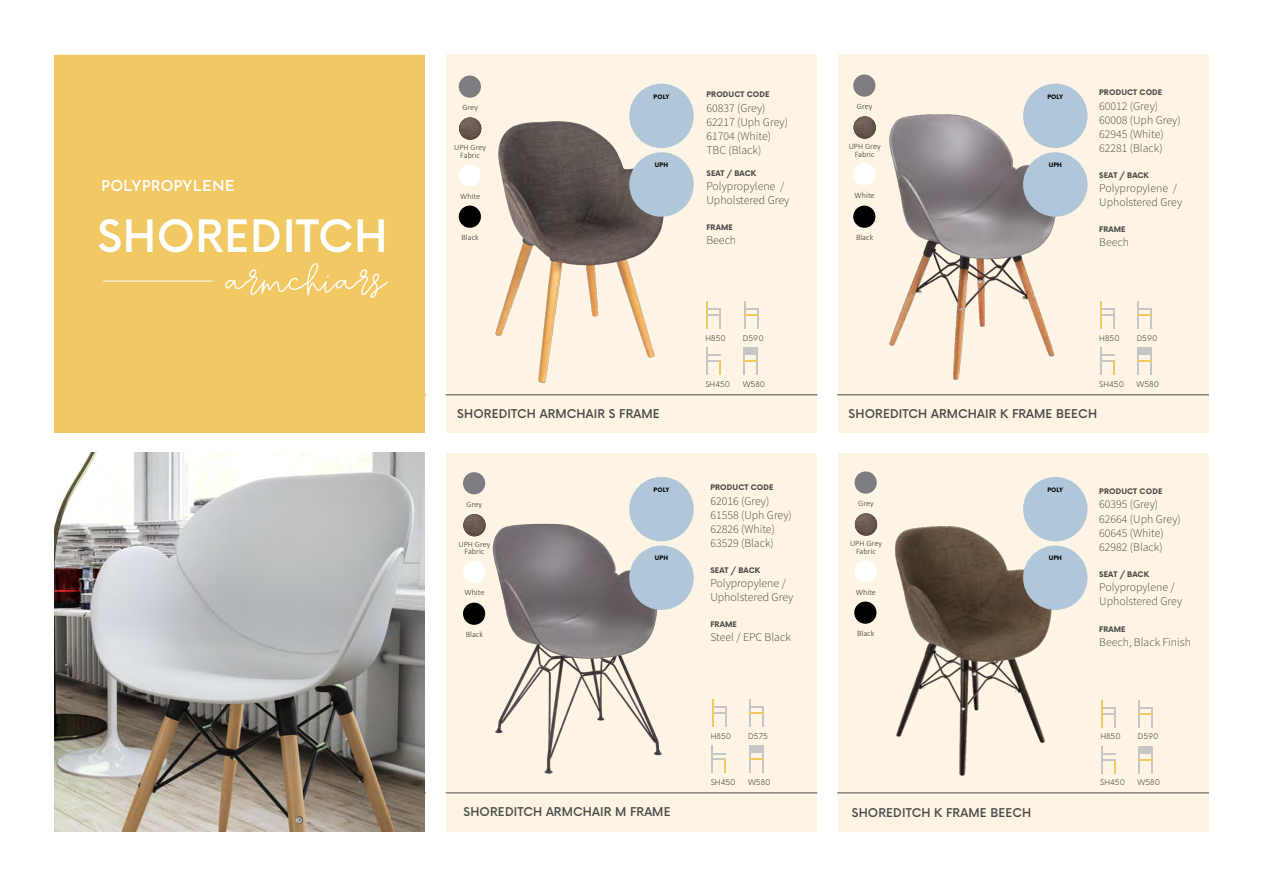
<style>
.page{position:relative;width:1263px;height:893px;background:#fff}
.page>*{position:absolute;margin:0;border:0;box-sizing:border-box;transform-origin:0 0}
.t1{font:55.5px "Oceanista";color:#fff}
.t2{font:500 43.5px "Now";letter-spacing:.015em;color:#fff}
.t3{font:600 15px "Josefin Sans";color:#fff}
.t4{font:300 11.85px/14.2px "Source Sans Pro";color:#4a4a49}
.t5{font:500 11.85px "Now";letter-spacing:.015em;color:#4a4a49}
.t6{font:300 8.25px/7.5px "Calibri";color:#3c3c3b;text-align:center}
.t7{font:300 7.65px "Now Alt";color:#3c3c3b}
.t8{font:700 7.5px "Now";letter-spacing:.01em;color:#4a4a49}
.t9{font:700 6px "Now";letter-spacing:.01em;color:#000}
</style>
<div class="page">
<div style="left:838px;top:453px;width:370px;height:378px;background:#fdf4e3"></div>
<div style="left:838px;top:55px;width:370px;height:378px;background:#fdf4e3"></div>
<div style="left:446px;top:453px;width:370px;height:378px;background:#fdf4e3"></div>
<div style="left:446px;top:55px;width:370px;height:378px;background:#fdf4e3"></div>
<hr style="left:54px;top:395px;width:372px;height:1px;background:#4a4a49">
<hr style="left:446px;top:395px;width:371px;height:1px;background:#4a4a49">
<hr style="left:837px;top:395px;width:372px;height:1px;background:#4a4a49">
<hr style="left:54px;top:793px;width:372px;height:1px;background:#4a4a49">
<hr style="left:446px;top:793px;width:371px;height:1px;background:#4a4a49">
<hr style="left:837px;top:793px;width:372px;height:1px;background:#4a4a49">
<img style="left:55px;top:453px;width:370px;height:378px">
<img style="left:495px;top:121px;width:174px;height:262px">
<img style="left:889px;top:114px;width:177px;height:266px">
<hr style="left:1137px;top:348px;width:2px;height:27px;background:#c6c6c6">
<hr style="left:1150px;top:348px;width:2px;height:27px;background:#c6c6c6">
<svg style="left:1138px;top:302px;width:14px;height:27px"></svg>
<svg style="left:1100px;top:302px;width:14px;height:27px"></svg>
<svg style="left:1100px;top:348px;width:14px;height:27px"></svg>
<svg style="left:1137px;top:361px;width:15px;height:1px"></svg>
<div style="left:1137px;top:348px;width:15px;height:7px;background:#c6c6c6"></div>
<hr style="left:706px;top:348px;width:2px;height:27px;background:#c6c6c6">
<hr style="left:719px;top:309px;width:2px;height:20px;background:#c6c6c6">
<svg style="left:708px;top:309px;width:11px;height:7px"></svg>
<svg style="left:744px;top:302px;width:14px;height:27px"></svg>
<hr style="left:706px;top:302px;width:2px;height:27px;background:#f2c864">
<svg style="left:708px;top:355px;width:13px;height:20px"></svg>
<svg style="left:744px;top:355px;width:14px;height:20px"></svg>
<div style="left:744px;top:348px;width:14px;height:7px;background:#c6c6c6"></div>
<img style="left:459px;top:117px;width:22px;height:23px;border-radius:11px">
<div style="left:459px;top:76px;width:22px;height:22px;background:#7e7b81;border-radius:50%"></div>
<div style="left:459px;top:164px;width:22px;height:22px;background:#fff;border-radius:50%"></div>
<div style="left:459px;top:206px;width:22px;height:22px;background:#000;border-radius:50%"></div>
<div style="left:853px;top:206px;width:22px;height:22px;background:#000;border-radius:50%"></div>
<div style="left:854px;top:602px;width:22px;height:22px;background:#000;border-radius:50%"></div>
<div style="left:463px;top:603px;width:22px;height:22px;background:#000;border-radius:50%"></div>
<img style="left:853px;top:116px;width:23px;height:23px;border-radius:11px">
<div style="left:853px;top:74px;width:22px;height:23px;background:#7e7b81;border-radius:50%"></div>
<div style="left:853px;top:163px;width:22px;height:22px;background:#fff;border-radius:50%"></div>
<img style="left:895px;top:525px;width:160px;height:251px">
<hr style="left:1114px;top:707px;width:2px;height:20px;background:#c6c6c6">
<svg style="left:1103px;top:707px;width:11px;height:8px"></svg>
<svg style="left:1139px;top:700px;width:14px;height:27px"></svg>
<hr style="left:1101px;top:700px;width:2px;height:27px;background:#f2c864">
<svg style="left:1101px;top:746px;width:14px;height:27px"></svg>
<svg style="left:1139px;top:753px;width:14px;height:20px"></svg>
<div style="left:1139px;top:746px;width:14px;height:7px;background:#c6c6c6"></div>
<img style="left:855px;top:513px;width:22px;height:23px;border-radius:11px">
<div style="left:854px;top:471px;width:23px;height:23px;background:#7e7b81;border-radius:50%"></div>
<div style="left:854px;top:560px;width:23px;height:22px;background:#fff;border-radius:50%"></div>
<img style="left:475px;top:522px;width:194px;height:252px">
<svg style="left:749px;top:700px;width:14px;height:27px"></svg>
<svg style="left:712px;top:700px;width:14px;height:27px"></svg>
<svg style="left:712px;top:746px;width:14px;height:27px"></svg>
<svg style="left:749px;top:753px;width:14px;height:20px"></svg>
<div style="left:749px;top:746px;width:14px;height:7px;background:#c6c6c6"></div>
<img style="left:463px;top:514px;width:22px;height:22px;border-radius:11px">
<div style="left:463px;top:472px;width:22px;height:22px;background:#7e7b81;border-radius:50%"></div>
<div style="left:463px;top:561px;width:22px;height:22px;background:#fff;border-radius:50%"></div>
<div style="left:54px;top:55px;width:371px;height:378px;background:#f2c864"></div>
<hr style="left:103px;top:281px;width:109px;height:1px;background:#fff">
<div style="left:629px;top:477px;width:65px;height:64px;background:#afc7d8;border-radius:50%"></div>
<div style="left:1023px;top:477px;width:64px;height:64px;background:#afc7d8;border-radius:50%"></div>
<div style="left:1023px;top:84px;width:64px;height:64px;background:#afc7d8;border-radius:50%"></div>
<div style="left:629px;top:84px;width:65px;height:64px;background:#afc7d8;border-radius:50%"></div>
<div style="left:629px;top:545px;width:65px;height:65px;background:#afc7d8;border-radius:50%"></div>
<div style="left:1023px;top:545px;width:64px;height:65px;background:#afc7d8;border-radius:50%"></div>
<div style="left:1023px;top:152px;width:64px;height:65px;background:#afc7d8;border-radius:50%"></div>
<div style="left:629px;top:152px;width:65px;height:65px;background:#afc7d8;border-radius:50%"></div>
<p class="t3" style="left:101px;top:173px;width:135px">POLYPROPYLENE</p>
<h2 class="t2" style="left:98px;top:202px;width:291px">SHOREDITCH</h2>
<h1 class="t1" style="left:227px;top:254px;width:161px">armchiars</h1>
<p class="t8" style="left:706px;top:89px;width:65px">PRODUCT CODE</p>
<p class="t4" style="left:706px;top:101px;width:83px">60837 (Grey)<br>62217 (Uph Grey)<br>61704 (White)<br>TBC (Black)</p>
<p class="t8" style="left:706px;top:168px;width:51px">SEAT / BACK</p>
<p class="t4" style="left:706px;top:179px;width:85px">Polypropylene /<br>Upholstered Grey</p>
<p class="t8" style="left:706px;top:222px;width:28px">FRAME</p>
<p class="t4" style="left:706px;top:233px;width:31px">Beech</p>
<p class="t9" style="left:654px;top:92px;width:17px">POLY</p>
<p class="t9" style="left:1047px;top:92px;width:17px">POLY</p>
<p class="t6" style="left:857px;top:102px;width:17px">Grey</p>
<p class="t6" style="left:849px;top:143px;width:33px">UPH Grey<br>Fabric</p>
<p class="t6" style="left:855px;top:191px;width:22px">White</p>
<p class="t6" style="left:462px;top:103px;width:17px">Grey</p>
<p class="t6" style="left:454px;top:144px;width:33px">UPH Grey<br>Fabric</p>
<p class="t6" style="left:460px;top:192px;width:22px">White</p>
<p class="t6" style="left:462px;top:233px;width:19px">Black</p>
<p class="t6" style="left:856px;top:233px;width:19px">Black</p>
<p class="t9" style="left:655px;top:160px;width:15px">UPH</p>
<p class="t9" style="left:1049px;top:160px;width:15px">UPH</p>
<p class="t7" style="left:705px;top:332px;width:22px">H850</p>
<p class="t7" style="left:743px;top:332px;width:22px">D590</p>
<p class="t7" style="left:705px;top:378px;width:26px">SH450</p>
<p class="t7" style="left:743px;top:378px;width:24px">W580</p>
<p class="t8" style="left:1099px;top:87px;width:65px">PRODUCT CODE</p>
<p class="t4" style="left:1099px;top:98px;width:83px">60012 (Grey)<br>60008 (Uph Grey)<br>62945 (White)<br>62281 (Black)</p>
<p class="t8" style="left:1099px;top:169px;width:51px">SEAT / BACK</p>
<p class="t4" style="left:1099px;top:181px;width:85px">Polypropylene /<br>Upholstered Grey</p>
<p class="t8" style="left:1099px;top:224px;width:28px">FRAME</p>
<p class="t4" style="left:1099px;top:235px;width:31px">Beech</p>
<p class="t7" style="left:1099px;top:332px;width:22px">H850</p>
<p class="t7" style="left:1137px;top:332px;width:22px">D590</p>
<p class="t7" style="left:1099px;top:378px;width:26px">SH450</p>
<p class="t7" style="left:1136px;top:378px;width:24px">W580</p>
<p class="t5" style="left:457px;top:405px;width:204px">SHOREDITCH ARMCHAIR S FRAME</p>
<p class="t5" style="left:849px;top:405px;width:250px">SHOREDITCH ARMCHAIR K FRAME BEECH</p>
<p class="t8" style="left:710px;top:482px;width:65px">PRODUCT CODE</p>
<p class="t4" style="left:710px;top:494px;width:83px">62016 (Grey)<br>61558 (Uph Grey)<br>62826 (White)<br>63529 (Black)</p>
<p class="t8" style="left:710px;top:565px;width:51px">SEAT / BACK</p>
<p class="t4" style="left:710px;top:576px;width:85px">Polypropylene /<br>Upholstered Grey</p>
<p class="t8" style="left:710px;top:619px;width:28px">FRAME</p>
<p class="t4" style="left:710px;top:630px;width:82px">Steel / EPC Black</p>
<p class="t9" style="left:654px;top:485px;width:17px">POLY</p>
<p class="t9" style="left:1047px;top:485px;width:17px">POLY</p>
<p class="t6" style="left:858px;top:499px;width:17px">Grey</p>
<p class="t6" style="left:850px;top:540px;width:33px">UPH Grey<br>Fabric</p>
<p class="t6" style="left:856px;top:588px;width:22px">White</p>
<p class="t6" style="left:467px;top:500px;width:17px">Grey</p>
<p class="t6" style="left:458px;top:540px;width:33px">UPH Grey<br>Fabric</p>
<p class="t6" style="left:464px;top:589px;width:22px">White</p>
<p class="t9" style="left:655px;top:553px;width:15px">UPH</p>
<p class="t9" style="left:1049px;top:553px;width:15px">UPH</p>
<p class="t6" style="left:466px;top:630px;width:19px">Black</p>
<p class="t6" style="left:857px;top:629px;width:19px">Black</p>
<p class="t7" style="left:711px;top:730px;width:22px">H850</p>
<p class="t7" style="left:748px;top:730px;width:21px">D575</p>
<p class="t5" style="left:464px;top:803px;width:209px">SHOREDITCH ARMCHAIR M FRAME</p>
<p class="t7" style="left:711px;top:776px;width:26px">SH450</p>
<p class="t7" style="left:748px;top:776px;width:24px">W580</p>
<p class="t5" style="left:852px;top:804px;width:181px">SHOREDITCH K FRAME BEECH</p>
<p class="t8" style="left:1099px;top:486px;width:65px">PRODUCT CODE</p>
<p class="t4" style="left:1099px;top:497px;width:83px">60395 (Grey)<br>62664 (Uph Grey)<br>60645 (White)<br>62982 (Black)</p>
<p class="t8" style="left:1099px;top:568px;width:51px">SEAT / BACK</p>
<p class="t4" style="left:1099px;top:580px;width:85px">Polypropylene /<br>Upholstered Grey</p>
<p class="t8" style="left:1099px;top:624px;width:28px">FRAME</p>
<p class="t4" style="left:1099px;top:635px;width:93px">Beech, Black Finish</p>
<p class="t7" style="left:1100px;top:730px;width:22px">H850</p>
<p class="t7" style="left:1138px;top:730px;width:22px">D590</p>
<p class="t7" style="left:1100px;top:776px;width:26px">SH450</p>
<p class="t7" style="left:1138px;top:776px;width:24px">W580</p>
</div>
